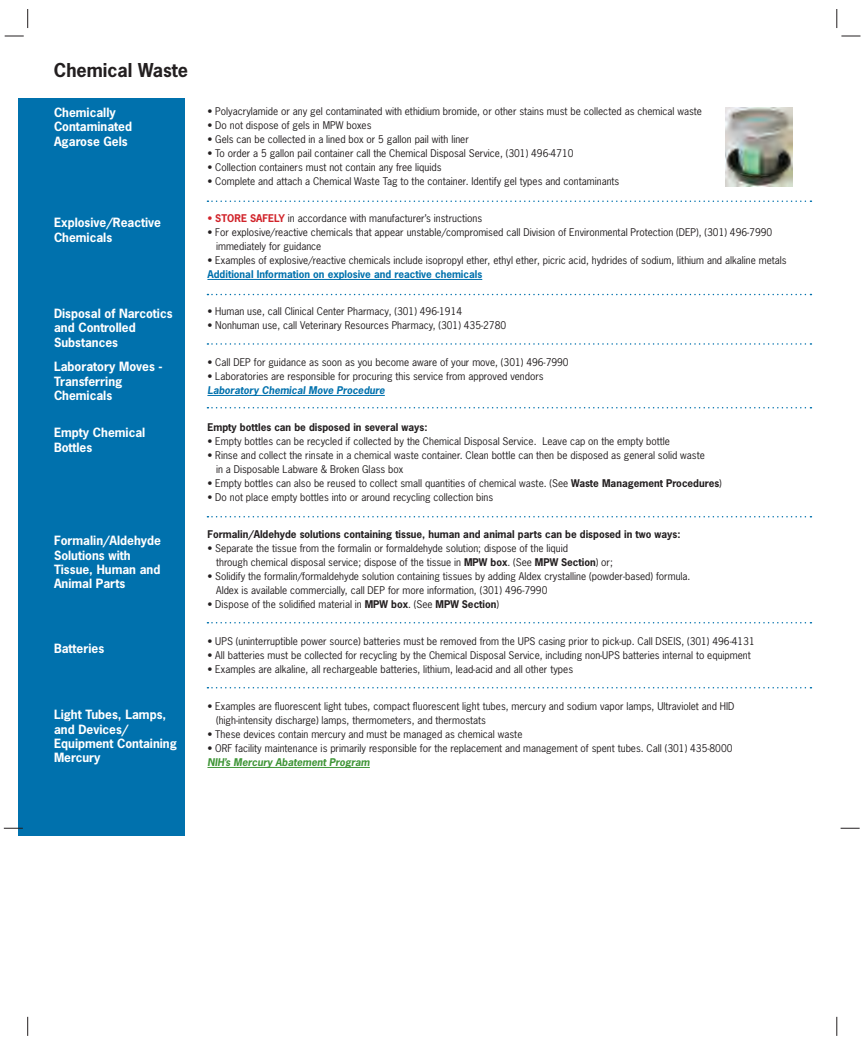
<style>
.page{position:relative;width:864px;height:1044px;background:#fff}
.page>*{position:absolute;margin:0;border:0;box-sizing:border-box;transform-origin:0 0}
.t1{font:700 18px "News Gothic Std";color:#231f20}
._2_Subhead{font:700 12px/14.4px "News Gothic Std";color:#fff}
.body{font:10px "News Gothic Std";color:#231f20}
.body-2{font:700 10px "News Gothic Std";color:#231f20}
.body-3{font:700 10px "News Gothic Std";color:#0071ad}
.t2{font:italic 700 10px "News Gothic Std";color:#0071ad}
.t3{font:italic 700 10px "News Gothic Std";color:#3f9537}
.s1{color:#d1232a}
.s2{font-weight:700;color:#d1232a}
.s3{font-weight:700}
</style>
<div class="page">
<svg style="left:837px;top:1017px;width:1px;height:19px"></svg>
<svg style="left:27px;top:1017px;width:1px;height:19px"></svg>
<svg style="left:837px;top:9px;width:1px;height:19px"></svg>
<svg style="left:27px;top:9px;width:1px;height:19px"></svg>
<svg style="left:5px;top:36px;width:19px;height:1px"></svg>
<svg style="left:841px;top:36px;width:19px;height:1px"></svg>
<hr style="left:207px;top:279px;width:275px;height:1px;background:#0071ad">
<hr style="left:207px;top:395px;width:178px;height:1px;background:#0071ad">
<hr style="left:207px;top:767px;width:163px;height:1px;background:#3f9537">
<div style="left:18px;top:99px;width:167px;height:737px;background:#0071ad"></div>
<svg style="left:207px;top:200px;width:604px;height:2px"></svg>
<svg style="left:207px;top:294px;width:604px;height:1px"></svg>
<svg style="left:207px;top:343px;width:604px;height:2px"></svg>
<svg style="left:207px;top:407px;width:604px;height:1px"></svg>
<svg style="left:207px;top:516px;width:604px;height:2px"></svg>
<svg style="left:207px;top:622px;width:604px;height:2px"></svg>
<svg style="left:207px;top:687px;width:604px;height:1px"></svg>
<svg style="left:4px;top:828px;width:19px;height:1px"></svg>
<svg style="left:841px;top:828px;width:19px;height:1px"></svg>
<img style="left:725px;top:107px;width:68px;height:79px">
<p class="t1" style="left:54px;top:58px;width:136px">Chemical Waste</p>
<h3 class="_2_Subhead" style="left:54px;top:105px;width:80px">Chemically<br>Contaminated<br>Agarose Gels</h3>
<p class="body" style="left:207px;top:105px;width:496px">• Polyacrylamide or any gel contaminated with ethidium bromide, or other stains must be collected as chemical waste</p>
<p class="body" style="left:207px;top:119px;width:166px">• Do not dispose of gels in MPW boxes</p>
<p class="body" style="left:207px;top:133px;width:263px">• Gels can be collected in a lined box or 5 gallon pail with liner</p>
<p class="body" style="left:207px;top:147px;width:368px">• To order a 5 gallon pail container call the Chemical Disposal Service, (301) 496-4710</p>
<p class="body" style="left:207px;top:161px;width:236px">• Collection containers must not contain any free liquids</p>
<p class="body" style="left:207px;top:175px;width:413px">• Complete and attach a Chemical Waste Tag to the container. Identify gel types and contaminants</p>
<h3 class="_2_Subhead" style="left:54px;top:215px;width:108px">Explosive/Reactive<br>Chemicals</h3>
<p class="body" style="left:207px;top:212px;width:276px"><span class="s1">•</span> <span class="s2">STORE SAFELY</span> in accordance with manufacturer’s instructions</p>
<p class="body" style="left:207px;top:226px;width:566px">• For explosive/reactive chemicals that appear unstable/compromised call Division of Environmental Protection (DEP), (301) 496-7990</p>
<p class="body" style="left:216px;top:240px;width:107px">immediately for guidance</p>
<p class="body" style="left:207px;top:254px;width:581px">• Examples of explosive/reactive chemicals include isopropyl ether, ethyl ether, picric acid, hydrides of sodium, lithium and alkaline metals</p>
<p class="body-3" style="left:207px;top:268px;width:276px">Additional Information on explosive and reactive chemicals</p>
<h3 class="_2_Subhead" style="left:54px;top:306px;width:120px">Disposal of Narcotics and Controlled<br>Substances</h3>
<p class="body" style="left:207px;top:305px;width:256px">• Human use, call Clinical Center Pharmacy, (301) 496-1914</p>
<p class="body" style="left:207px;top:319px;width:300px">• Nonhuman use, call Veterinary Resources Pharmacy, (301) 435-2780</p>
<p class="_2_Subhead" style="left:54px;top:359px;width:110px">Laboratory Moves -<br>Transferring<br>Chemicals</p>
<p class="body" style="left:207px;top:356px;width:363px">• Call DEP for guidance as soon as you become aware of your move, (301) 496-7990</p>
<p class="body" style="left:207px;top:370px;width:338px">• Laboratories are responsible for procuring this service from approved vendors</p>
<p class="t2" style="left:207px;top:384px;width:179px">Laboratory Chemical Move Procedure</p>
<h3 class="_2_Subhead" style="left:54px;top:425px;width:93px">Empty Chemical<br>Bottles</h3>
<p class="body-2" style="left:207px;top:421px;width:222px">Empty bottles can be disposed in several ways:</p>
<p class="body" style="left:207px;top:435px;width:464px">• Empty bottles can be recycled if collected by the Chemical Disposal Service. Leave cap on the empty bottle</p>
<p class="body" style="left:207px;top:449px;width:499px">• Rinse and collect the rinsate in a chemical waste container. Clean bottle can then be disposed as general solid waste</p>
<p class="body" style="left:216px;top:463px;width:189px">in a Disposable Labware &amp; Broken Glass box</p>
<p class="body" style="left:207px;top:477px;width:516px">• Empty bottles can also be reused to collect small quantities of chemical waste. (See <span class="s3">Waste Management Procedures</span>)</p>
<p class="body" style="left:207px;top:491px;width:287px">• Do not place empty bottles into or around recycling collection bins</p>
<h3 class="_2_Subhead" style="left:54px;top:533px;width:109px">Formalin/Aldehyde<br>Solutions with<br>Tissue, Human and<br>Animal Parts</h3>
<h3 class="_2_Subhead" style="left:54px;top:641px;width:52px">Batteries</h3>
<h3 class="_2_Subhead" style="left:54px;top:707px;width:124px">Light Tubes, Lamps, and Devices/<br>Equipment Containing<br>Mercury</h3>
<p class="body-2" style="left:207px;top:528px;width:475px">Formalin/Aldehyde solutions containing tissue, human and animal parts can be disposed in two ways:</p>
<p class="body" style="left:207px;top:542px;width:362px">• Separate the tissue from the formalin or formaldehyde solution; dispose of the liquid</p>
<p class="body" style="left:216px;top:556px;width:398px">through chemical disposal service; dispose of the tissue in <span class="s3">MPW box</span>. (See <span class="s3">MPW Section</span>) or;</p>
<p class="body" style="left:207px;top:570px;width:485px">• Solidify the formalin/formaldehyde solution containing tissues by adding Aldex crystalline (powder-based) formula.</p>
<p class="body" style="left:216px;top:584px;width:333px">Aldex is available commercially, call DEP for more information, (301) 496-7990</p>
<p class="body" style="left:207px;top:598px;width:293px">• Dispose of the solidified material in <span class="s3">MPW box</span>. (See <span class="s3">MPW Section</span>)</p>
<p class="body" style="left:207px;top:635px;width:549px">• UPS (uninterruptible power source) batteries must be removed from the UPS casing prior to pick-up. Call DSEIS, (301) 496-4131</p>
<p class="body" style="left:207px;top:649px;width:545px">• All batteries must be collected for recycling by the Chemical Disposal Service, including non-UPS batteries internal to equipment</p>
<p class="body" style="left:207px;top:663px;width:367px">• Examples are alkaline, all rechargeable batteries, lithium, lead-acid and all other types</p>
<p class="body" style="left:207px;top:700px;width:529px">• Examples are fluorescent light tubes, compact fluorescent light tubes, mercury and sodium vapor lamps, Ultraviolet and HID</p>
<p class="body" style="left:216px;top:714px;width:271px">(high-intensity discharge) lamps, thermometers, and thermostats</p>
<p class="body" style="left:207px;top:728px;width:317px">• These devices contain mercury and must be managed as chemical waste</p>
<p class="body" style="left:207px;top:742px;width:527px">• ORF facility maintenance is primarily responsible for the replacement and management of spent tubes. Call (301) 435-8000</p>
<p class="t3" style="left:207px;top:756px;width:164px">NIH’s Mercury Abatement Program</p>
</div>
